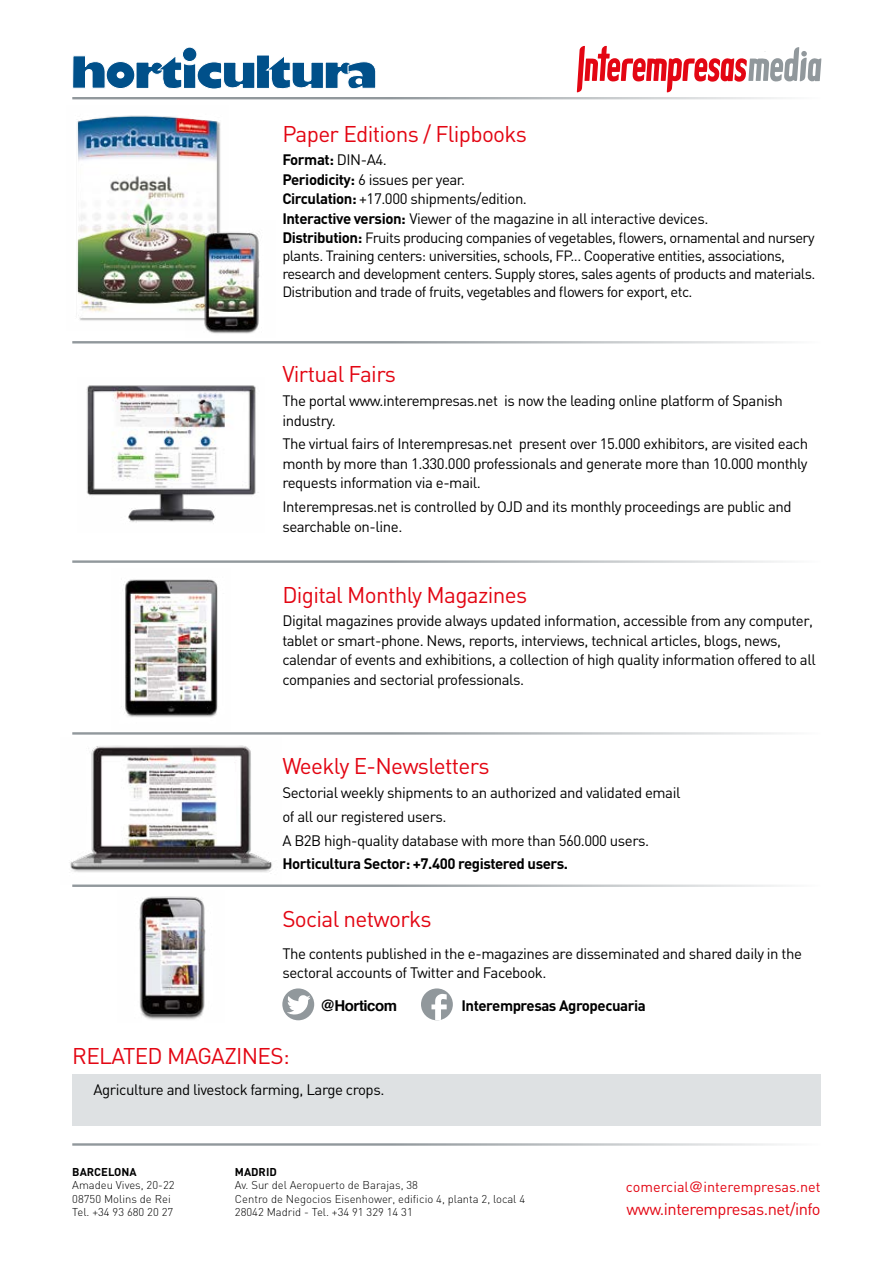
<style>
.page{position:relative;width:893px;height:1263px;background:#fff}
.page>*{position:absolute;margin:0;border:0;box-sizing:border-box;transform-origin:0 0}
.t1{font:22.5px "DIN";letter-spacing:-.03em;color:#e30613}
.t2{font:16.5px "DIN";letter-spacing:-.03em;color:#e30613}
.t3{font:15px/19.5px "DIN";letter-spacing:-.03em;color:#000}
.t4{font:700 15px "DIN";letter-spacing:-.03em;color:#000}
.t5{font:700 15px "Helvetica";letter-spacing:-.03em;color:#000}
.t6{font:14.7px/18px "DIN";letter-spacing:-.04em;color:#000}
.t7{font:14.4px "DIN";color:#e30613}
.t8{font:300 11.25px/13.5px "DIN";color:#000}
.t9{font:700 11.25px "DIN";color:#000}
.s1{font-weight:700}
.s2{font-weight:700;font-size:15px}
.s3{font-family:"Helvetica"}
</style>
<div class="page">
<div style="left:72px;top:1074px;width:749px;height:51px;background:#dee1e3"></div>
<img style="left:76px;top:115px;width:145px;height:206px">
<img style="left:186px;top:221px;width:74px;height:113px">
<hr style="left:72px;top:97px;width:749px;height:2px;background:#91989c">
<img style="left:86px;top:385px;width:170px;height:138px">
<img style="left:121px;top:579px;width:97px;height:138px">
<hr style="left:72px;top:341px;width:749px;height:2px;background:#91989c">
<hr style="left:72px;top:560px;width:749px;height:3px;background:#91989c">
<img style="left:69px;top:745px;width:203px;height:128px">
<hr style="left:72px;top:732px;width:749px;height:3px;background:#91989c">
<hr style="left:72px;top:884px;width:749px;height:3px;background:#91989c">
<div style="left:282px;top:988px;width:32px;height:32px;background:#91989c;border-radius:50%"></div>
<svg style="left:287px;top:995px;width:24px;height:20px"></svg>
<div style="left:421px;top:988px;width:32px;height:32px;background:#91989c;border-radius:50%"></div>
<svg style="left:431px;top:994px;width:16px;height:26px"></svg>
<img style="left:139px;top:896px;width:67px;height:124px">
<hr style="left:72px;top:1143px;width:749px;height:3px;background:#91989c">
<svg style="left:72px;top:55px;width:33px;height:34px"></svg>
<div style="left:106px;top:62px;width:29px;height:27px;background:#00508a;border-radius:50%"></div>
<div style="left:106px;top:61px;width:29px;height:28px;border:1px solid #fff;border-radius:50%"></div>
<div style="left:117px;top:72px;width:7px;height:7px;background:#fff;border-radius:50%"></div>
<div style="left:182px;top:47px;width:15px;height:15px;background:#00508a;border-radius:50%"></div>
<div style="left:182px;top:47px;width:15px;height:15px;border:1px solid #fff;border-radius:50%"></div>
<div style="left:256px;top:55px;width:14px;height:34px;background:#00508a;border:1px solid #fff"></div>
<img style="left:135px;top:54px;width:121px;height:114px">
<svg style="left:266px;top:55px;width:111px;height:45px"></svg>
<svg style="left:577px;top:46px;width:244px;height:46px"></svg>
<h1 class="t1" style="left:282px;top:119px;width:246px">Paper Editions / Flipbooks</h1>
<p class="t3" style="left:282px;top:150px;width:428px"><span class="s1">Format:</span> DIN-A4.<br><span class="s1">Periodicity:</span> 6 issues per year.<br><span class="s1">Circulation:</span> +17.000 shipments/edition.<br><span class="s1">Interactive version:</span> Viewer of the magazine in all interactive devices.</p>
<p class="t6" style="left:282px;top:229px;width:534px"><span class="s2">Distribution:</span> Fruits producing companies of vegetables, flowers, ornamental and nursery plants. Training centers: universities, schools, FP... Cooperative entities, associations, research and development centers. Supply stores, sales agents of products and materials.<br>Distribution and trade of fruits, vegetables and flowers for export, etc.</p>
<h1 class="t1" style="left:282px;top:360px;width:115px">Virtual Fairs</h1>
<p class="t3" style="left:282px;top:391px;width:502px">The portal www.interempresas.net is now the leading online platform of Spanish industry.</p>
<p class="t3" style="left:282px;top:434px;width:527px;text-align:justify">The virtual fairs of Interempresas.net present over 15.000 exhibitors, are visited each month by more than 1.330.000 professionals and generate more than 10.000 monthly requests information via e-mail.</p>
<p class="t3" style="left:282px;top:497px;width:511px">Interempresas.net is controlled by OJD and its monthly proceedings are public and searchable on-line.</p>
<h1 class="t1" style="left:282px;top:580px;width:246px">Digital Monthly Magazines</h1>
<p class="t3" style="left:282px;top:611px;width:535px">Digital magazines provide always updated information, accessible from any computer, tablet or smart-phone. News, reports, interviews, technical articles, blogs, news, calendar of events and exhibitions, a collection of high quality information offered to all companies and sectorial professionals.</p>
<h1 class="t1" style="left:282px;top:752px;width:209px">Weekly E-Newsletters</h1>
<p class="t3" style="left:282px;top:781px;width:400px;line-height:23.7px">Sectorial weekly shipments to an authorized and validated email of all our registered users.<br>A B2B high-quality database with more than 560.000 users.</p>
<p class="t4" style="left:282px;top:854px;width:287px">Horticultura Sector: +7.400 registered users.</p>
<h1 class="t1" style="left:282px;top:904px;width:151px">Social networks</h1>
<p class="t3" style="left:282px;top:943px;width:521px">The contents published in the e-magazines are disseminated and shared daily in the sectoral accounts of Twitter and Facebook.</p>
<p class="t5" style="left:320px;top:993px;width:78px">@Horticom</p>
<p class="t4" style="left:461px;top:995px;width:186px">Interempresas Agropecuaria</p>
<h1 class="t1" style="left:72px;top:1042px;width:219px">RELATED MAGAZINES:</h1>
<p class="t3" style="left:94px;top:1080px;width:292px">Agriculture and livestock farming, Large crops.</p>
<p class="t9" style="left:72px;top:1164px;width:66px">BARCELONA</p>
<p class="t8" style="left:72px;top:1178px;width:104px">Amadeu Vives, 20-22<br>08750 Molins de Rei<br>Tel. +34 93 680 20 27</p>
<p class="t9" style="left:235px;top:1164px;width:43px">MADRID</p>
<p class="t8" style="left:235px;top:1178px;width:292px">Av. Sur del Aeropuerto de Barajas, 38<br>Centro de Negocios Eisenhower, edificio 4, planta 2, local 4<br>28042 Madrid - Tel. +34 91 329 14 31</p>
<p class="t7" style="left:626px;top:1177px;width:196px">comercial<span class="s3">@</span>interempresas.net</p>
<p class="t2" style="left:626px;top:1199px;width:196px">www.interempresas.net/info</p>
</div>
